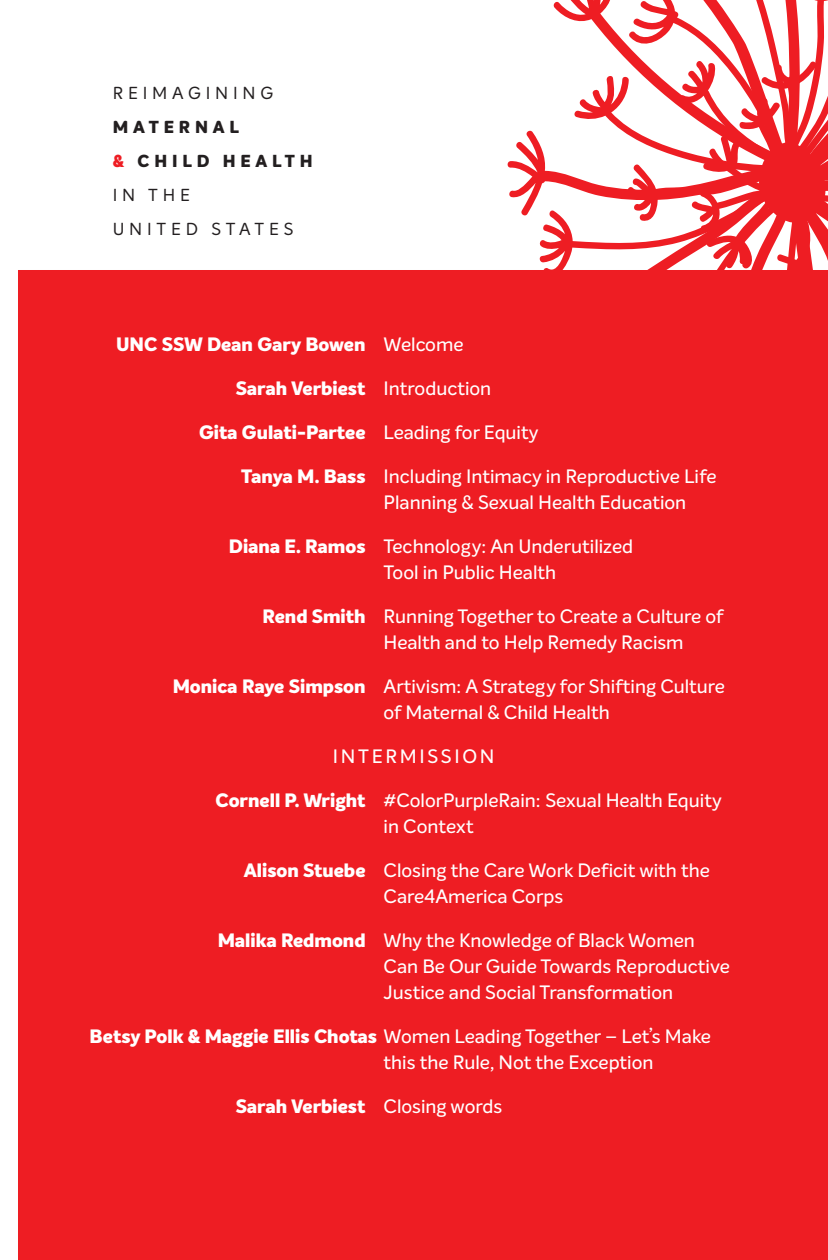
<style>
.page{position:relative;width:828px;height:1260px;background:#fff}
.page>*{position:absolute;margin:0;border:0;box-sizing:border-box;transform-origin:0 0}
.t1{font:500 19px/26px "Intelo Alt";color:#fff}
.t2{font:800 19px "Intelo Alt";color:#fff}
.t3{font:500 19px "Intelo Alt";letter-spacing:.14em;color:#fff}
.t4{font:17px/34.2px "Intelo";letter-spacing:.28em;color:#231f20}
.s1{font-weight:800}
.s2{font-weight:800;color:#ee1d23}
.s3{font-weight:500}
</style>
<div class="page">
<div style="left:19px;top:271px;width:808px;height:988px;background:#ee1d23"></div>
<svg style="left:507px;top:130px;width:321px;height:1112px"></svg>
<svg style="left:538px;top:0;width:290px;height:389px;fill:#ee1d23"></svg>
<svg style="left:690px;top:59px;width:138px;height:231px"></svg>
<p class="t4" style="left:113px;top:76px;width:201px">REIMAGINING<br><span class="s1">MATERNAL<br></span><span class="s2">&amp;</span> <span class="s1">CHILD HEALTH<br></span>IN THE<br>UNITED STATES</p>
<p class="t2" style="left:116px;top:332px;width:349px">UNC SSW Dean Gary Bowen <span class="s3">Welcome</span></p>
<p class="t2" style="left:236px;top:376px;width:257px">Sarah Verbiest <span class="s3">Introduction</span></p>
<p class="t2" style="left:199px;top:420px;width:341px">Gita Gulati-Partee <span class="s3">Leading for Equity</span></p>
<p class="t1" style="left:384px;top:464px;width:335px;text-indent:-142px"><span class="s1">Tanya M. Bass</span> Including Intimacy in Reproductive Life<br>Planning &amp; Sexual Health Education</p>
<p class="t1" style="left:384px;top:534px;width:251px;text-indent:-155px"><span class="s1">Diana E. Ramos</span> Technology: An Underutilized<br>Tool in Public Health</p>
<p class="t1" style="left:384px;top:604px;width:342px;text-indent:-121px"><span class="s1">Rend Smith</span> Running Together to Create a Culture of<br>Health and to Help Remedy Racism</p>
<p class="t1" style="left:384px;top:674px;width:343px;text-indent:-211px"><span class="s1">Monica Raye Simpson</span> Artivism: A Strategy for Shifting Culture of Maternal &amp; Child Health</p>
<p class="t3" style="left:333px;top:745px;width:163px">INTERMISSION</p>
<p class="t1" style="left:384px;top:788px;width:340px;text-indent:-168px"><span class="s1">Cornell P. Wright</span> #ColorPurpleRain: Sexual Health Equity in Context</p>
<p class="t1" style="left:244px;top:858px;width:468px;text-align:center"><span class="s1">Alison Stuebe</span> Closing the Care Work Deficit with the<br>Care4America Corps</p>
<p class="t1" style="left:384px;top:928px;width:348px;text-indent:-166px"><span class="s1">Malika Redmond</span> Why the Knowledge of Black Women<br>Can Be Our Guide Towards Reproductive<br>Justice and Social Transformation</p>
<p class="t1" style="left:384px;top:1024px;width:329px;text-indent:-294px"><span class="s1">Betsy Polk &amp; Maggie Ellis Chotas</span> Women Leading Together – Let’s Make this the Rule, Not the Exception</p>
<p class="t2" style="left:236px;top:1094px;width:268px">Sarah Verbiest <span class="s3">Closing words</span></p>
</div>
